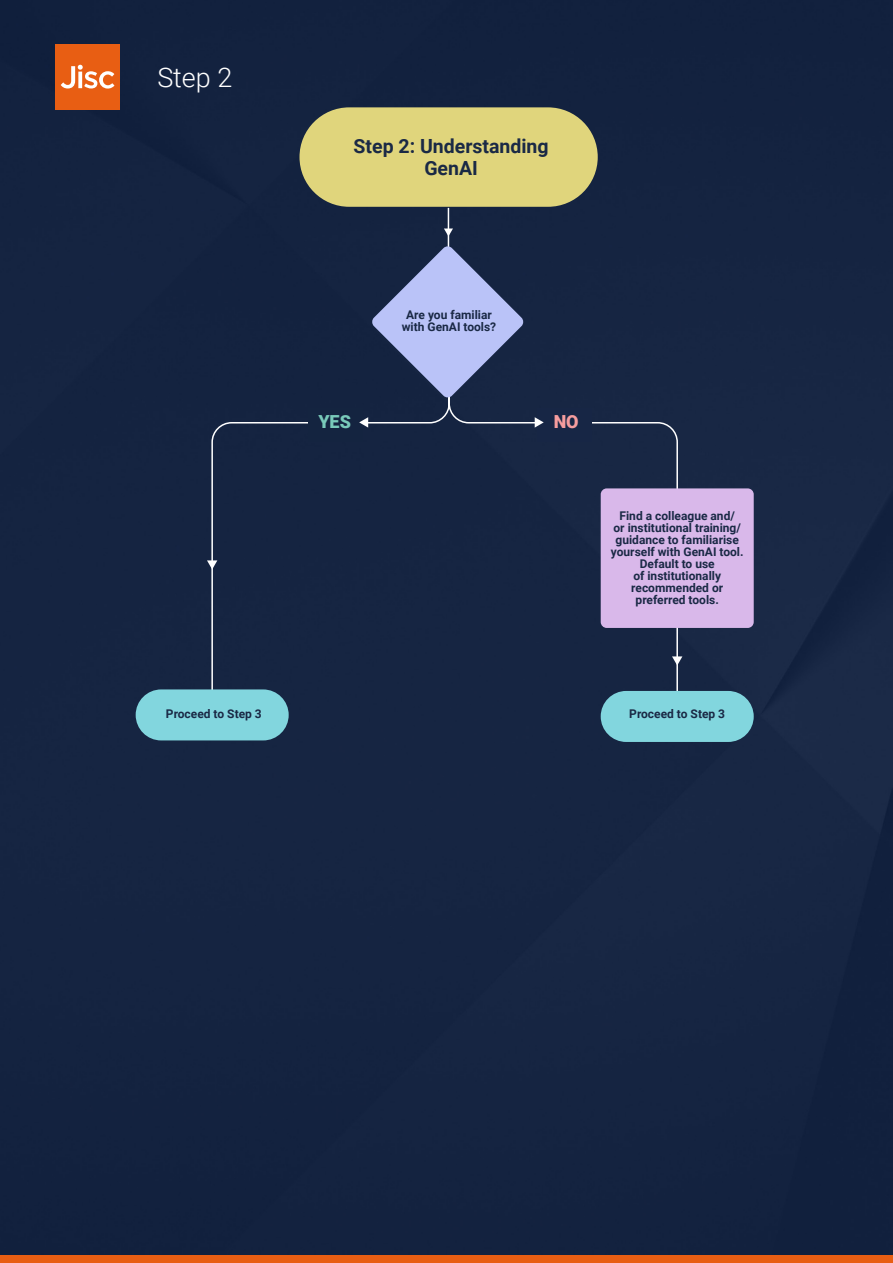
<style>
.page{position:relative;width:893px;height:1263px;background:#fff}
.page>*{position:absolute;margin:0;border:0;box-sizing:border-box;transform-origin:0 0}
.t1{font:300 27px "Roboto";color:#fff}
.t2{font:700 19.5px "Roboto";color:#1a2945}
.t3{font:900 18px "Roboto";color:#79caba}
.t4{font:900 18px "Roboto";color:#f69d9e}
.t5{font:700 12px/12px "Roboto";color:#1a2945;text-align:center}
</style>
<div class="page">
<div style="left:0;top:0;width:893px;height:1255px;background:#152441"></div>
<div style="left:0;top:1255px;width:893px;height:8px;background:#e85e13"></div>
<div style="left:55px;top:45px;width:65px;height:64px;background:#e85e13"></div>
<svg style="left:61px;top:65px;width:53px;height:24px"></svg>
<div style="left:211px;top:206px;width:468px;height:499px;background:#152441"></div>
<svg style="left:372px;top:246px;width:152px;height:152px"></svg>
<div style="left:601px;top:488px;width:153px;height:140px;background:#d9b8ea;border-radius:6px"></div>
<div style="left:308px;top:409px;width:54px;height:33px;background:#142440"></div>
<div style="left:538px;top:409px;width:54px;height:33px;background:#172645"></div>
<div style="left:136px;top:689px;width:153px;height:51px;background:#82d6de;border-radius:26px"></div>
<div style="left:601px;top:691px;width:153px;height:51px;background:#82d6de;border-radius:26px"></div>
<svg style="left:359px;top:417px;width:9px;height:11px"></svg>
<svg style="left:207px;top:560px;width:10px;height:9px"></svg>
<svg style="left:672px;top:656px;width:10px;height:9px"></svg>
<svg style="left:535px;top:417px;width:9px;height:11px"></svg>
<svg style="left:444px;top:228px;width:9px;height:8px"></svg>
<div style="left:299px;top:107px;width:299px;height:100px;background:#e0d57c;border-radius:50px"></div>
<p class="t1" style="left:157px;top:58px;width:77px">Step 2</p>
<p class="t2" style="left:354px;top:132px;width:197px">Step 2: Understanding</p>
<p class="t2" style="left:424px;top:155px;width:55px">GenAI</p>
<p class="t5" style="left:406px;top:309px;width:87px">Are you familiar</p>
<p class="t5" style="left:402px;top:321px;width:96px">with GenAI tools?</p>
<p class="t3" style="left:318px;top:409px;width:34px">YES</p>
<p class="t4" style="left:554px;top:409px;width:27px">NO</p>
<p class="t5" style="left:611px;top:510px;width:134px">Find a colleague and/<br>or institutional training/ guidance to familiarise yourself with GenAI tool.</p>
<p class="t5" style="left:631px;top:558px;width:93px">Default to use<br>of institutionally recommended or preferred tools.</p>
<p class="t5" style="left:166px;top:707px;width:97px">Proceed to Step 3</p>
<p class="t5" style="left:629px;top:707px;width:97px">Proceed to Step 3</p>
</div>
